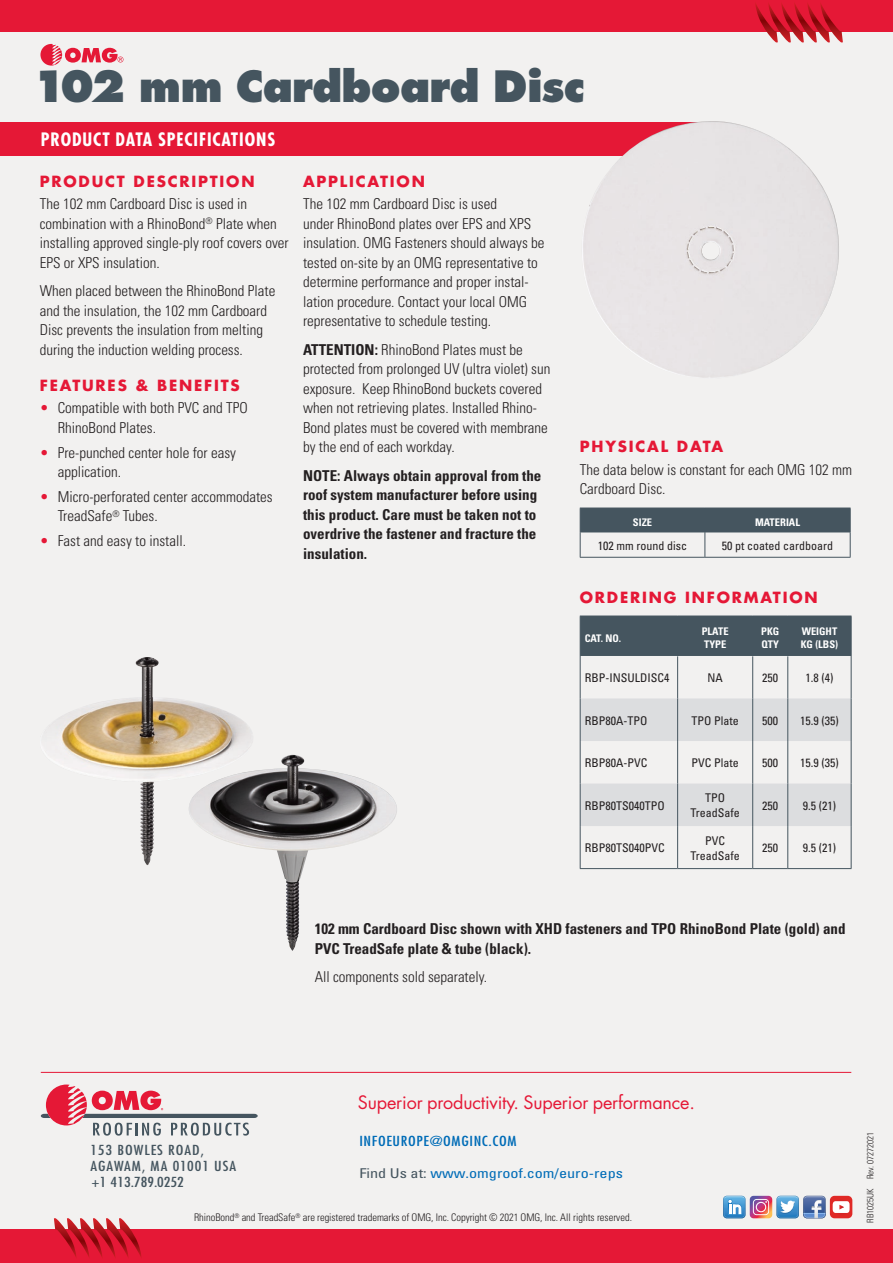
<style>
.page{position:relative;width:893px;height:1263px;background:#f2f1f0}
.page>*{position:absolute;margin:0;border:0;box-sizing:border-box;transform-origin:0 0}
.t1{font:800 42px "Futura";letter-spacing:-.02em;color:#45555f}
.t2{font:18px "Futura";letter-spacing:-.01em;color:#e51836}
.t3{font:700 condensed 18px "Futura";letter-spacing:.05em;color:#fff}
.Body{font:300 condensed 15px/19.5px "Univers";color:#231f20}
.Body-2{font:700 condensed 15px/19.5px "Univers";color:#231f20}
.Subhead{font:700 15px "Futura";letter-spacing:.12em;color:#e51836}
.t4{font:condensed 13.5px/15.8px "Futura";letter-spacing:.06em;color:#45555f;scale:1.2 1}
.t5{font:condensed 13.5px "Univers";color:#006cb7;scale:1.2 1}
.t6{font:condensed 13.5px "Futura";letter-spacing:.04em;color:#006cb7;scale:1.2 1}
.Table_Body_Copy{font:condensed 12px/15px "Univers";color:#231f20;text-align:center}
.Table_Body_Copy_FL{font:condensed 12px "Univers";color:#231f20}
.t7{font:300 condensed 10.5px "Univers";letter-spacing:-.005em;color:#231f20}
.Table_Header{font:700 condensed 10.5px/13.5px "Univers";color:#fff}
.t8{font:300 condensed 9px "Univers";color:#231f20}
.s1{color:#e51836}
.s2{font-weight:700}
.s3{color:#45555f}
</style>
<div class="page">
<div style="left:0;top:1229px;width:893px;height:34px;background:#e51836"></div>
<svg style="left:54px;top:1218px;width:87px;height:39px"></svg>
<svg style="left:41px;top:1084px;width:217px;height:52px"></svg>
<hr style="left:41px;top:1072px;width:810px;height:1px;background:#e51836">
<svg style="left:723px;top:1196px;width:129px;height:22px"></svg>
<div style="left:0;top:0;width:893px;height:31px;background:#e51836"></div>
<svg style="left:755px;top:3px;width:88px;height:40px"></svg>
<svg style="left:40px;top:44px;width:83px;height:22px"></svg>
<div style="left:0;top:122px;width:707px;height:34px;background:#e51836"></div>
<img style="left:583px;top:121px;width:256px;height:257px">
<svg style="left:580px;top:508px;width:271px;height:49px"></svg>
<hr style="left:580px;top:557px;width:125px;height:1px;background:#45555f">
<hr style="left:705px;top:557px;width:145px;height:1px;background:#45555f">
<div style="left:581px;top:617px;width:270px;height:39px;background:#45555f"></div>
<svg style="left:581px;top:698px;width:270px;height:128px"></svg>
<hr style="left:580px;top:616px;width:98px;height:1px;background:#45555f">
<hr style="left:678px;top:616px;width:75px;height:1px;background:#45555f">
<hr style="left:753px;top:616px;width:35px;height:1px;background:#45555f">
<hr style="left:788px;top:616px;width:63px;height:1px;background:#45555f">
<hr style="left:580px;top:616px;width:1px;height:40px;background:#45555f">
<hr style="left:677px;top:616px;width:1px;height:40px;background:#45555f">
<hr style="left:752px;top:616px;width:1px;height:40px;background:#45555f">
<hr style="left:787px;top:616px;width:1px;height:40px;background:#45555f">
<hr style="left:851px;top:616px;width:1px;height:40px;background:#45555f">
<hr style="left:580px;top:656px;width:1px;height:42px;background:#45555f">
<hr style="left:677px;top:656px;width:1px;height:42px;background:#45555f">
<hr style="left:752px;top:656px;width:1px;height:42px;background:#45555f">
<hr style="left:787px;top:656px;width:1px;height:42px;background:#45555f">
<hr style="left:851px;top:656px;width:1px;height:42px;background:#45555f">
<hr style="left:580px;top:698px;width:1px;height:43px;background:#45555f">
<hr style="left:677px;top:698px;width:1px;height:43px;background:#45555f">
<hr style="left:752px;top:698px;width:1px;height:43px;background:#45555f">
<hr style="left:787px;top:698px;width:1px;height:43px;background:#45555f">
<hr style="left:851px;top:698px;width:1px;height:43px;background:#45555f">
<hr style="left:580px;top:741px;width:1px;height:42px;background:#45555f">
<hr style="left:677px;top:741px;width:1px;height:42px;background:#45555f">
<hr style="left:752px;top:741px;width:1px;height:42px;background:#45555f">
<hr style="left:787px;top:741px;width:1px;height:42px;background:#45555f">
<hr style="left:851px;top:741px;width:1px;height:42px;background:#45555f">
<hr style="left:580px;top:783px;width:1px;height:43px;background:#45555f">
<hr style="left:677px;top:783px;width:1px;height:43px;background:#45555f">
<hr style="left:752px;top:783px;width:1px;height:43px;background:#45555f">
<hr style="left:787px;top:783px;width:1px;height:43px;background:#45555f">
<hr style="left:851px;top:783px;width:1px;height:43px;background:#45555f">
<hr style="left:580px;top:826px;width:1px;height:42px;background:#45555f">
<hr style="left:677px;top:826px;width:1px;height:42px;background:#45555f">
<hr style="left:752px;top:826px;width:1px;height:42px;background:#45555f">
<hr style="left:787px;top:826px;width:1px;height:42px;background:#45555f">
<hr style="left:851px;top:826px;width:1px;height:42px;background:#45555f">
<hr style="left:580px;top:868px;width:98px;height:1px;background:#45555f">
<hr style="left:678px;top:868px;width:75px;height:1px;background:#45555f">
<hr style="left:753px;top:868px;width:35px;height:1px;background:#45555f">
<hr style="left:788px;top:868px;width:63px;height:1px;background:#45555f">
<img style="left:49px;top:657px;width:105px;height:208px">
<img style="left:189px;top:757px;width:111px;height:194px">
<h1 class="t1" style="left:32px;top:60px;width:554px">102 mm Cardboard Disc</h1>
<p class="t3" style="left:41px;top:128px;width:236px">PRODUCT DATA SPECIFICATIONS</p>
<p class="Subhead" style="left:40px;top:171px;width:216px">PRODUCT DESCRIPTION</p>
<p class="Body" style="left:40px;top:194px;width:251px">The 102 mm Cardboard Disc is used in combination with a RhinoBond<sup>®</sup> Plate when installing approved single-ply roof covers over EPS or XPS insulation.</p>
<p class="Body" style="left:40px;top:281px;width:237px">When placed between the RhinoBond Plate and the insulation, the 102 mm Cardboard Disc prevents the insulation from melting during the induction welding process.</p>
<p class="Subhead" style="left:40px;top:375px;width:202px">FEATURES &amp; BENEFITS</p>
<p class="Body" style="left:58px;top:398px;width:191px;text-indent:-18px"><span class="s1">•</span> Compatible with both PVC and TPO<br>RhinoBond Plates.</p>
<p class="Body" style="left:58px;top:442px;width:180px;text-indent:-18px"><span class="s1">•</span> Pre-punched center hole for easy application.</p>
<p class="Body" style="left:58px;top:487px;width:216px;text-indent:-18px"><span class="s1">•</span> Micro-perforated center accommodates<br>TreadSafe<sup>®</sup> Tubes.</p>
<p class="Body" style="left:40px;top:531px;width:148px"><span class="s1">•</span> Fast and easy to install.</p>
<p class="Subhead" style="left:303px;top:171px;width:123px">APPLICATION</p>
<p class="Body" style="left:303px;top:194px;width:243px">The 102 mm Cardboard Disc is used<br>under RhinoBond plates over EPS and XPS insulation. OMG Fasteners should always be tested on-site by an OMG representative to determine performance and proper instal&shy;lation procedure. Contact your local OMG representative to schedule testing.</p>
<p class="Body" style="left:303px;top:340px;width:249px"><span class="s2">ATTENTION:</span> RhinoBond Plates must be protected from prolonged UV (ultra violet) sun exposure. Keep RhinoBond buckets covered when not retrieving plates. Installed Rhino-Bond plates must be covered with membrane by the end of each workday.</p>
<p class="Body-2" style="left:303px;top:465px;width:240px">NOTE: Always obtain approval from the roof system manufacturer before using this product. Care must be taken not to overdrive the fastener and fracture the insulation.</p>
<p class="Subhead" style="left:580px;top:436px;width:145px">PHYSICAL DATA</p>
<p class="Body" style="left:580px;top:459px;width:274px">The data below is constant for each OMG 102 mm<br>Cardboard Disc.</p>
<p class="Table_Header" style="left:633px;top:516px;width:21px">SIZE</p>
<p class="Table_Header" style="left:755px;top:516px;width:46px">MATERIAL</p>
<p class="Table_Body_Copy" style="left:598px;top:538px;width:91px">102 mm round disc</p>
<p class="Table_Body_Copy" style="left:722px;top:538px;width:113px">50 pt coated cardboard</p>
<p class="Subhead" style="left:580px;top:587px;width:239px">ORDERING INFORMATION</p>
<p class="Table_Header" style="left:585px;top:631px;width:38px">CAT. NO.</p>
<p class="Table_Header" style="left:702px;top:624px;width:28px">PLATE<br>TYPE</p>
<p class="Table_Header" style="left:761px;top:624px;width:20px">PKG<br>QTY</p>
<p class="Table_Header" style="left:801px;top:624px;width:39px">WEIGHT<br>KG (LBS)</p>
<p class="Table_Body_Copy_FL" style="left:585px;top:670px;width:86px">RBP-INSULDISC4</p>
<p class="Table_Body_Copy" style="left:707px;top:670px;width:17px">NA</p>
<p class="Table_Body_Copy" style="left:762px;top:670px;width:17px">250</p>
<p class="Table_Body_Copy" style="left:805px;top:670px;width:29px">1.8 (4)</p>
<p class="Table_Body_Copy" style="left:585px;top:712px;width:64px">RBP80A-TPO</p>
<p class="Table_Body_Copy" style="left:691px;top:712px;width:49px">TPO Plate</p>
<p class="Table_Body_Copy" style="left:762px;top:712px;width:17px">500</p>
<p class="Table_Body_Copy" style="left:800px;top:712px;width:40px">15.9 (35)</p>
<p class="Table_Body_Copy" style="left:585px;top:755px;width:64px">RBP80A-PVC</p>
<p class="Table_Body_Copy" style="left:691px;top:755px;width:49px">PVC Plate</p>
<p class="Table_Body_Copy" style="left:762px;top:755px;width:17px">500</p>
<p class="Table_Body_Copy" style="left:800px;top:755px;width:40px">15.9 (35)</p>
<p class="Table_Body_Copy_FL" style="left:585px;top:798px;width:81px">RBP80TS040TPO</p>
<p class="Table_Body_Copy" style="left:691px;top:790px;width:51px">TPO<br>TreadSafe</p>
<p class="Table_Body_Copy" style="left:762px;top:798px;width:17px">250</p>
<p class="Table_Body_Copy_FL" style="left:803px;top:798px;width:35px">9.5 (21)</p>
<p class="Table_Body_Copy_FL" style="left:585px;top:840px;width:82px">RBP80TS040PVC</p>
<p class="Table_Body_Copy" style="left:691px;top:833px;width:51px">PVC<br>TreadSafe</p>
<p class="Table_Body_Copy" style="left:762px;top:840px;width:17px">250</p>
<p class="Table_Body_Copy_FL" style="left:803px;top:840px;width:35px">9.5 (21)</p>
<p class="Body-2" style="left:315px;top:919px;width:532px">102 mm Cardboard Disc shown with XHD fasteners and TPO RhinoBond Plate (gold) and<br>PVC TreadSafe plate &amp; tube (black).</p>
<p class="Body" style="left:315px;top:967px;width:174px">All components sold separately.</p>
<p class="t4" style="left:91px;top:1142px;width:123px">153 BOWLES ROAD,<br>AGAWAM, MA 01001 USA +1 413.789.0252</p>
<p class="t2" style="left:358px;top:1090px;width:339px">Superior productivity. Superior performance.</p>
<p class="t6" style="left:359px;top:1132px;width:133px">INFOEUROPE@OMGINC.COM</p>
<p class="t5" style="left:359px;top:1165px;width:221px"><span class="s3">Find Us at:</span> www.omgroof.com/euro-reps</p>
<p class="t7" style="left:194px;top:1211px;width:439px">RhinoBond<sup>®</sup> and TreadSafe<sup>®</sup> are registered trademarks of OMG, Inc. Copyright © 2021 OMG, Inc. All rights reserved.</p>
<p class="t8" style="left:865px;top:1223px;width:93px;rotate:-90deg">RB1025UK Rev. 07272021</p>
</div>
